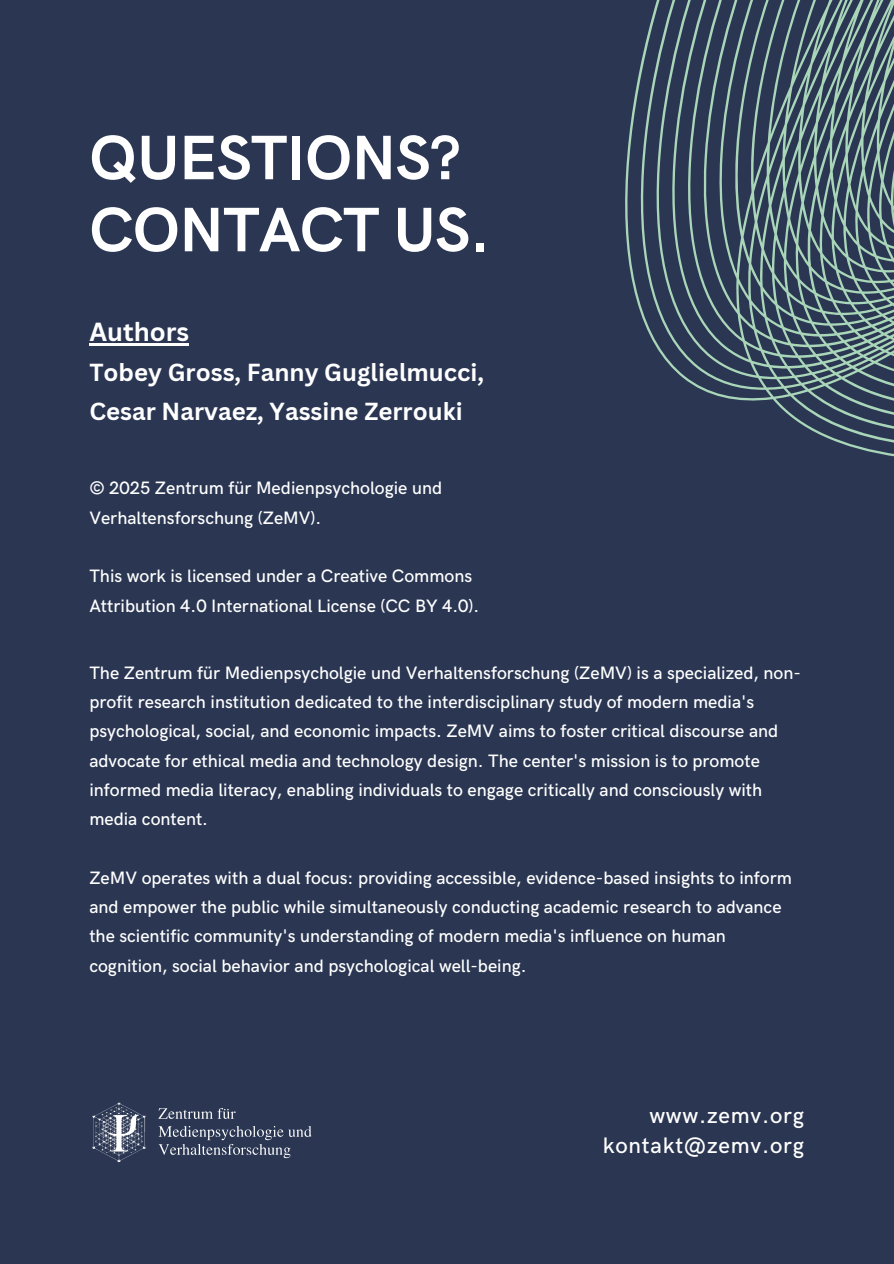
<style>
.page{position:relative;width:894px;height:1264px;background:#fff}
.page>*{position:absolute;margin:0;border:0;box-sizing:border-box;transform-origin:0 0}
.t1{font:700 63px/72px "HK Grotesk";letter-spacing:-.01em;color:#fff}
.t2{font:700 25.5px "Canva Sans";color:#fff}
.t3{font:700 24px/39.3px "Canva Sans";color:#fff}
.t4{font:500 22.5px/29.2px "HK Grotesk";letter-spacing:.035em;color:#fff;text-align:right}
.t5{font:500 18px/29.2px "HK Grotesk";color:#fff}
</style>
<div class="page">
<div style="left:0;top:0;width:893px;height:1263px;background:#2a3652"></div>
<svg style="left:625px;top:0;width:268px;height:457px"></svg>
<svg style="left:92px;top:1102px;width:54px;height:60px"></svg>
<svg style="left:158px;top:1108px;width:78px;height:10px"></svg>
<svg style="left:158px;top:1126px;width:153px;height:32px"></svg>
<hr style="left:89px;top:344px;width:100px;height:2px;background:#fff">
<p class="t1" style="left:89px;top:124px;width:401px">QUESTIONS?<br>CONTACT US.</p>
<p class="t2" style="left:89px;top:314px;width:101px">Authors</p>
<p class="t3" style="left:89px;top:352px;width:396px">Tobey Gross, Fanny Guglielmucci,<br>Cesar Narvaez, Yassine Zerrouki</p>
<h2 class="t5" style="left:89px;top:474px;width:354px">© 2025 Zentrum für Medienpsychologie und<br>Verhaltensforschung (ZeMV).</h2>
<p class="t5" style="left:89px;top:562px;width:391px">This work is licensed under a Creative Commons<br>Attribution 4.0 International License (CC BY 4.0).</p>
<p class="t5" style="left:89px;top:658px;width:713px">The Zentrum für Medienpsycholgie und Verhaltensforschung (ZeMV) is a specialized, non&shy;profit research institution dedicated to the interdisciplinary study of modern media's psychological, social, and economic impacts. ZeMV aims to foster critical discourse and advocate for ethical media and technology design. The center's mission is to promote informed media literacy, enabling individuals to engage critically and consciously with media content.</p>
<p class="t5" style="left:89px;top:863px;width:704px">ZeMV operates with a dual focus: providing accessible, evidence-based insights to inform and empower the public while simultaneously conducting academic research to advance the scientific community's understanding of modern media's influence on human cognition, social behavior and psychological well-being.</p>
<h1 class="t4" style="left:602px;top:1102px;width:203px">www.zemv.org kontakt@zemv.org</h1>
</div>
